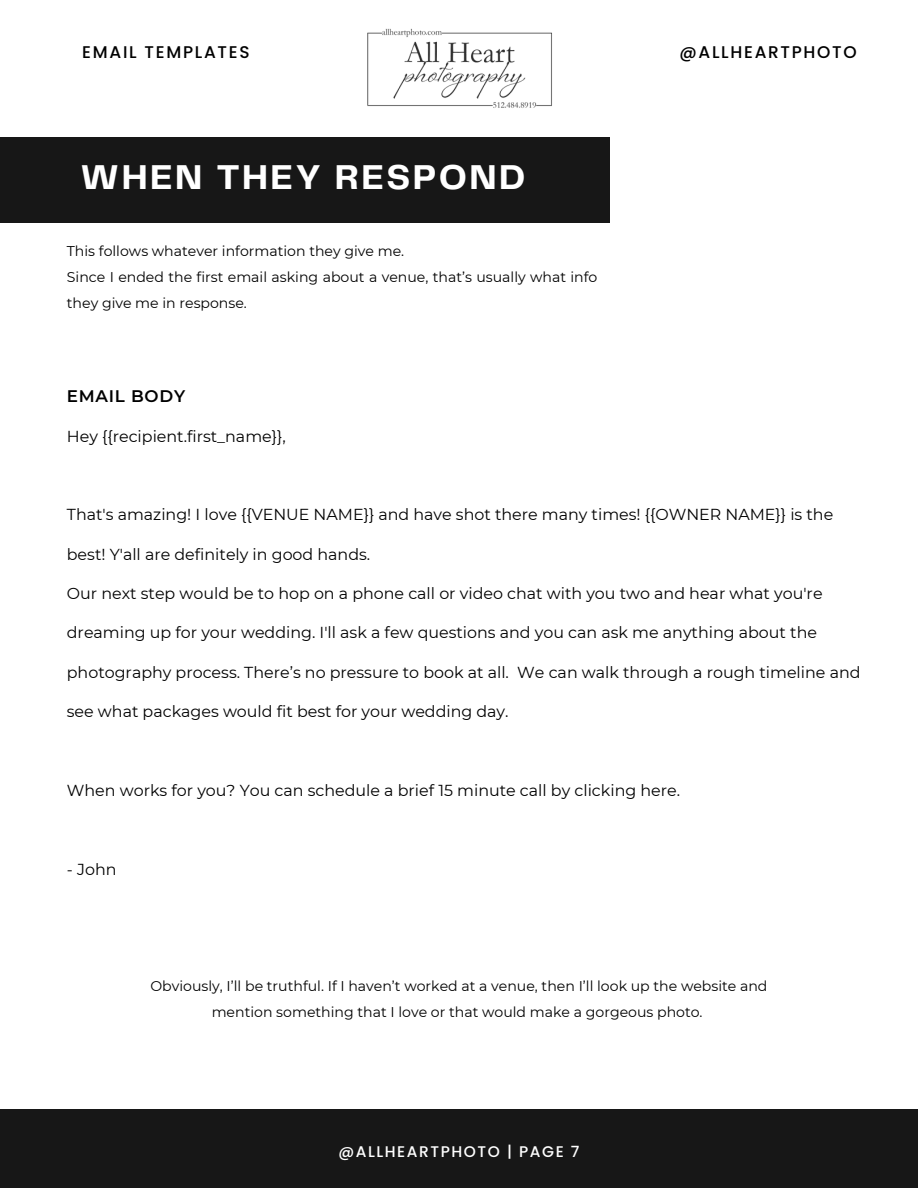
<style>
.page{position:relative;width:918px;height:1188px;background:#fff}
.page>*{position:absolute;margin:0;border:0;box-sizing:border-box;transform-origin:0 0}
.t1{font:700 35.85px "Telegraf";letter-spacing:.07em;color:#fff}
.t2{font:500 16.95px "Poppins";letter-spacing:.1em;color:#000}
.t3{font:600 16.8px "Montserrat";letter-spacing:.045em;color:#000}
.t4{font:15.9px "Montserrat";color:#000}
.t5{font:500 15.45px "Poppins";letter-spacing:.1em;color:#fff}
.t6{font:14.1px/25.8px "Montserrat";color:#000}
</style>
<div class="page">
<div style="left:0;top:1109px;width:918px;height:79px;background:#171717"></div>
<div style="left:0;top:137px;width:609px;height:86px;background:#171717"></div>
<img style="left:367px;top:28px;width:185px;height:80px">
<p class="t2" style="left:82px;top:40px;width:169px">EMAIL TEMPLATES</p>
<p class="t2" style="left:679px;top:40px;width:179px">@ALLHEARTPHOTO</p>
<p class="t1" style="left:81px;top:162px;width:446px">WHEN THEY RESPOND</p>
<p class="t6" style="left:67px;top:238px;width:339px">This follows whatever information they give me.</p>
<p class="t6" style="left:67px;top:264px;width:532px">Since I ended the first email asking about a venue, that’s usually what info they give me in response.</p>
<p class="t3" style="left:67px;top:386px;width:120px">EMAIL BODY</p>
<p class="t4" style="left:67px;top:426px;width:220px">Hey {{recipient.first_name}},</p>
<p class="t4" style="left:67px;top:505px;width:768px">That's amazing! I love {{VENUE NAME}} and have shot there many times! {{OWNER NAME}} is the</p>
<p class="t4" style="left:67px;top:544px;width:305px">best! Y'all are definitely in good hands.</p>
<p class="t4" style="left:67px;top:584px;width:757px">Our next step would be to hop on a phone call or video chat with you two and hear what you're</p>
<p class="t4" style="left:67px;top:623px;width:752px">dreaming up for your wedding. I'll ask a few questions and you can ask me anything about the</p>
<p class="t4" style="left:67px;top:662px;width:795px">photography process. There’s no pressure to book at all. We can walk through a rough timeline and</p>
<p class="t4" style="left:67px;top:702px;width:443px">see what packages would fit best for your wedding day.</p>
<p class="t4" style="left:67px;top:781px;width:615px">When works for you? You can schedule a brief 15 minute call by clicking here.</p>
<p class="t4" style="left:67px;top:859px;width:51px">- John</p>
<p class="t6" style="left:150px;top:973px;width:619px;text-align:center">Obviously, I’ll be truthful. If I haven’t worked at a venue, then I’ll look up the website and mention something that I love or that would make a gorgeous photo.</p>
<p class="t5" style="left:338px;top:1140px;width:243px">@ALLHEARTPHOTO | PAGE 7</p>
</div>
